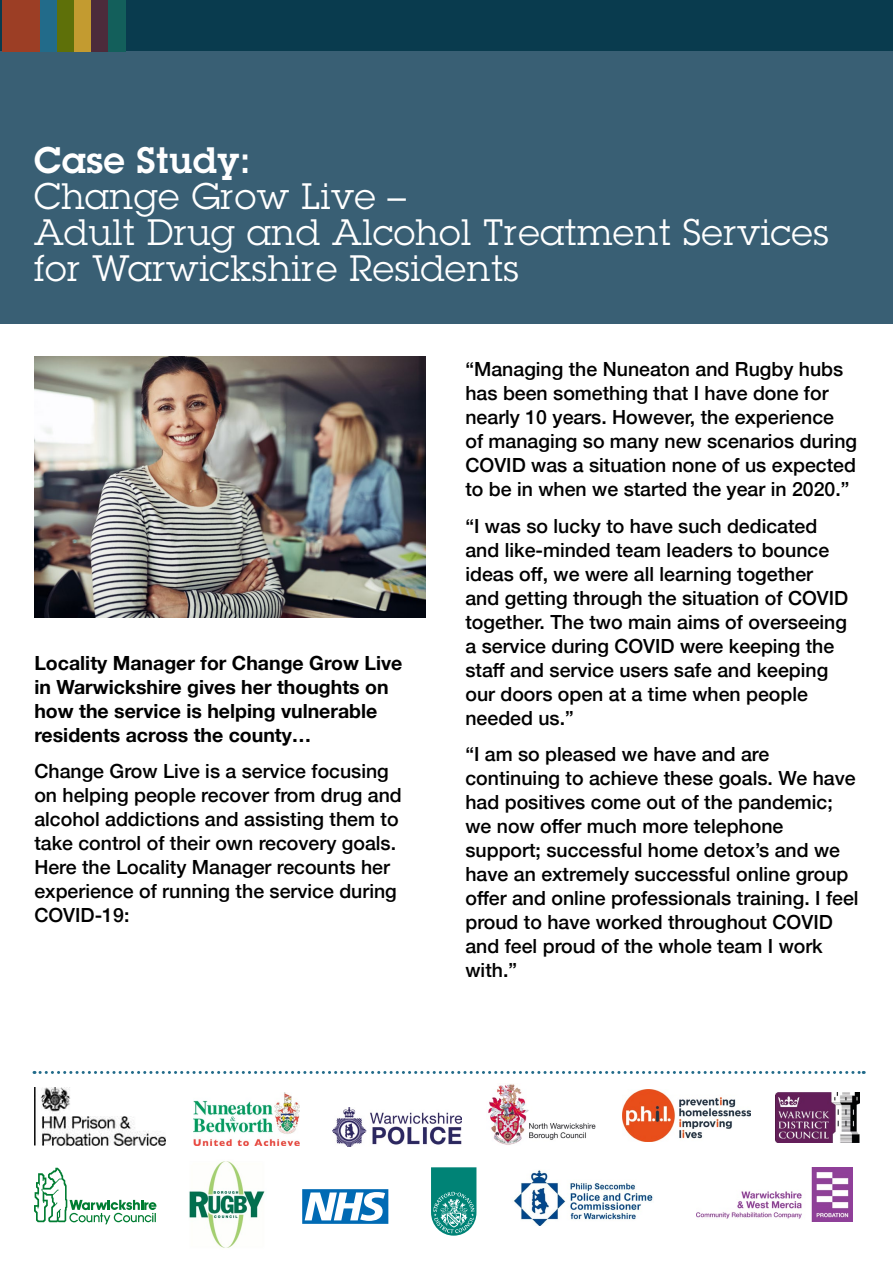
<style>
.page{position:relative;width:893px;height:1263px;background:#fff}
.page>*{position:absolute;margin:0;border:0;box-sizing:border-box;transform-origin:0 0}
.Title1{font:36px/36px "Lubalin Graph Std";letter-spacing:.02em;color:#fff}
.Content1{font:500 19.5px/24px "Helvetica Neue";color:#000}
.Title1-2{font:700 19.5px/24px "Helvetica Neue";color:#000}
.s1{font-weight:600}
</style>
<div class="page">
<svg style="left:34px;top:1071px;width:830px;height:3px"></svg>
<div style="left:0;top:0;width:893px;height:259px;background:#093b4e"></div>
<div style="left:0;top:51px;width:893px;height:272px;background:#395f74"></div>
<div style="left:2px;top:0;width:38px;height:51px;background:#9c3e25"></div>
<div style="left:40px;top:0;width:17px;height:51px;background:#226b8a"></div>
<div style="left:57px;top:0;width:17px;height:51px;background:#5e7009"></div>
<div style="left:74px;top:0;width:17px;height:51px;background:#c39b30"></div>
<div style="left:91px;top:0;width:17px;height:51px;background:#4c2b3b"></div>
<div style="left:108px;top:0;width:17px;height:51px;background:#135f5b"></div>
<img style="left:34px;top:357px;width:392px;height:261px">
<svg style="left:34px;top:1168px;width:122px;height:56px"></svg>
<svg style="left:431px;top:1168px;width:45px;height:67px;background:#329b91"></svg>
<img style="left:775px;top:1092px;width:85px;height:50px">
<img style="left:34px;top:1087px;width:132px;height:58px">
<img style="left:194px;top:1093px;width:105px;height:52px">
<img style="left:488px;top:1084px;width:108px;height:61px">
<img style="left:623px;top:1089px;width:127px;height:52px">
<img style="left:513px;top:1170px;width:140px;height:56px">
<img style="left:189px;top:1161px;width:76px;height:87px">
<svg style="left:302px;top:1189px;width:86px;height:35px"></svg>
<img style="left:696px;top:1167px;width:157px;height:54px">
<img style="left:333px;top:1107px;width:128px;height:40px">
<p class="Title1" style="left:34px;top:141px;width:796px"><span class="s1">Case Study:<br></span>Change Grow Live –<br>Adult Drug and Alcohol Treatment Services for Warwickshire Residents</p>
<p class="Title1-2" style="left:34px;top:651px;width:369px">Locality Manager for Change Grow Live in Warwickshire gives her thoughts on how the service is helping vulnerable residents across the county…</p>
<p class="Content1" style="left:34px;top:758px;width:369px">Change Grow Live is a service focusing on helping people recover from drug and alcohol addictions and assisting them to take control of their own recovery goals.<br>Here the Locality Manager recounts her experience of running the service during COVID-19:</p>
<p class="Content1" style="left:465px;top:355px;width:393px">“Managing the Nuneaton and Rugby hubs has been something that I have done for nearly 10 years. However, the experience<br>of managing so many new scenarios during COVID was a situation none of us expected to be in when we started the year in 2020.”</p>
<p class="Content1" style="left:465px;top:512px;width:384px">“I was so lucky to have such dedicated and like-minded team leaders to bounce ideas off, we were all learning together and getting through the situation of COVID together. The two main aims of overseeing a service during COVID were keeping the staff and service users safe and keeping our doors open at a time when people needed us.”</p>
<p class="Content1" style="left:465px;top:741px;width:395px">“I am so pleased we have and are continuing to achieve these goals. We have had positives come out of the pandemic; we now offer much more telephone support; successful home detox’s and we have an extremely successful online group offer and online professionals training. I feel proud to have worked throughout COVID and feel proud of the whole team I work with.”</p>
</div>
